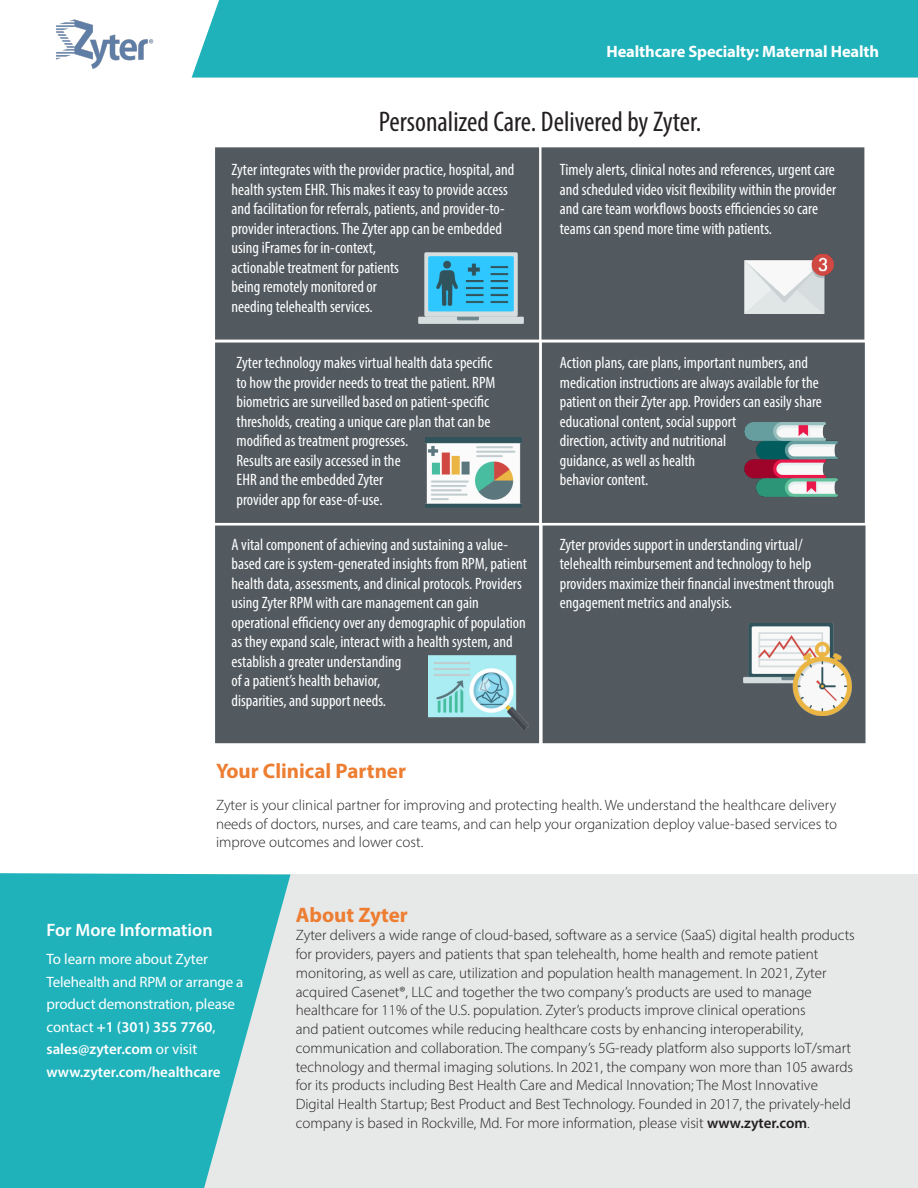
<style>
.page{position:relative;width:918px;height:1188px;background:#fff}
.page>*{position:absolute;margin:0;border:0;box-sizing:border-box;transform-origin:0 0}
.bodytext{font:condensed 28.5px "Myriad Pro";color:#231f20}
.bodytext-2{font:700 21px "Myriad Pro";color:#ed7d31}
.sidebar_subhead{font:600 18px "Myriad Pro";color:#fff}
.bodytext-3{font:condensed 16.5px/19.5px "Myriad Pro";color:#fff}
.t1{font:700 16.5px "Myriad Pro";letter-spacing:-.01em;color:#fff}
.bodytext-4{font:300 15px/18.8px "Myriad Pro";color:#231f20}
.sidebar_bodytext{font:15px/22.5px "Myriad Pro";letter-spacing:-.01em;color:#fff}
.s1{font-weight:600}
</style>
<div class="page">
<div style="left:0;top:874px;width:918px;height:313px;background:#e7e8e8"></div>
<svg style="left:0;top:873px;width:291px;height:315px;background:#3dbac1"></svg>
<div style="left:543px;top:526px;width:323px;height:217px;background:#525a60"></div>
<div style="left:542px;top:343px;width:323px;height:180px;background:#525a60;border:2px solid #525a60"></div>
<div style="left:542px;top:147px;width:322px;height:193px;background:#525a60;border:2px solid #525a60"></div>
<div style="left:215px;top:526px;width:324px;height:217px;background:#525a60"></div>
<div style="left:215px;top:343px;width:324px;height:180px;background:#525a60;border:2px solid #525a60"></div>
<div style="left:215px;top:147px;width:324px;height:193px;background:#525a60;border:2px solid #525a60"></div>
<img style="left:429px;top:656px;width:100px;height:74px">
<img style="left:744px;top:255px;width:89px;height:59px">
<img style="left:745px;top:422px;width:92px;height:75px">
<img style="left:426px;top:437px;width:95px;height:70px">
<img style="left:419px;top:252px;width:105px;height:72px">
<img style="left:743px;top:624px;width:108px;height:91px">
<img style="left:56px;top:19px;width:98px;height:50px">
<div style="left:192px;top:0;width:726px;height:78px;background:#1fb2bb"></div>
<h2 class="t1" style="left:607px;top:40px;width:274px">Healthcare Specialty: Maternal Health</h2>
<p class="bodytext" style="left:379px;top:104px;width:324px">Personalized Care. Delivered by Zyter.</p>
<p class="bodytext-3" style="left:232px;top:160px;width:284px">Zyter integrates with the provider practice, hospital, and health system EHR. This makes it easy to provide access and facilitation for referrals, patients, and provider-to&shy;provider interactions. The Zyter app can be embedded using iFrames for in-context,<br>actionable treatment for patients<br>being remotely monitored or<br>needing telehealth services.</p>
<p class="bodytext-3" style="left:237px;top:353px;width:260px">Zyter technology makes virtual health data specific to how the provider needs to treat the patient. RPM biometrics are surveilled based on patient-specific thresholds, creating a unique care plan that can be modified as treatment progresses.<br>Results are easily accessed in the<br>EHR and the embedded Zyter<br>provider app for ease-of-use.</p>
<p class="bodytext-3" style="left:232px;top:534px;width:297px">A vital component of achieving and sustaining a value&shy;based care is system-generated insights from RPM, patient health data, assessments, and clinical protocols. Providers using Zyter RPM with care management can gain operational efficiency over any demographic of population as they expand scale, interact with a health system, and establish a greater understanding<br>of a patient’s health behavior,<br>disparities, and support needs.</p>
<p class="bodytext-3" style="left:560px;top:160px;width:278px">Timely alerts, clinical notes and references, urgent care and scheduled video visit flexibility within the provider and care team workflows boosts efficiencies so care teams can spend more time with patients.</p>
<p class="bodytext-3" style="left:560px;top:353px;width:264px">Action plans, care plans, important numbers, and medication instructions are always available for the patient on their Zyter app. Providers can easily share educational content, social support<br>direction, activity and nutritional<br>guidance, as well as health<br>behavior content.</p>
<p class="bodytext-3" style="left:560px;top:534px;width:276px">Zyter provides support in understanding virtual/ telehealth reimbursement and technology to help providers maximize their financial investment through engagement metrics and analysis.</p>
<h3 class="bodytext-2" style="left:216px;top:757px;width:192px">Your Clinical Partner</h3>
<p class="bodytext-4" style="left:216px;top:795px;width:623px;text-align:justify">Zyter is your clinical partner for improving and protecting health. We understand the healthcare delivery needs of doctors, nurses, and care teams, and can help your organization deploy value-based services to improve outcomes and lower cost.</p>
<p class="sidebar_subhead" style="left:46px;top:919px;width:168px">For More Information</p>
<p class="sidebar_bodytext" style="left:46px;top:948px;width:199px">To learn more about Zyter<br>Telehealth and RPM or arrange a product demonstration, please contact <span class="s1">+1 (301) 355 7760</span>, <span class="s1">sales@zyter.com</span> or visit <span class="s1">www.zyter.com/healthcare</span></p>
<p class="bodytext-2" style="left:296px;top:901px;width:114px">About Zyter</p>
<p class="bodytext-4" style="left:296px;top:926px;width:561px">Zyter delivers a wide range of cloud-based, software as a service (SaaS) digital health products for providers, payers and patients that span telehealth, home health and remote patient monitoring, as well as care, utilization and population health management. In 2021, Zyter acquired Casenet®, LLC and together the two company’s products are used to manage healthcare for 11% of the U.S. population. Zyter’s products improve clinical operations<br>and patient outcomes while reducing healthcare costs by enhancing interoperability, communication and collaboration. The company’s 5G-ready platform also supports IoT/smart technology and thermal imaging solutions. In 2021, the company won more than 105 awards for its products including Best Health Care and Medical Innovation; The Most Innovative Digital Health Startup; Best Product and Best Technology. Founded in 2017, the privately-held company is based in Rockville, Md. For more information, please visit <span class="s1">www.zyter.com</span>.</p>
</div>
